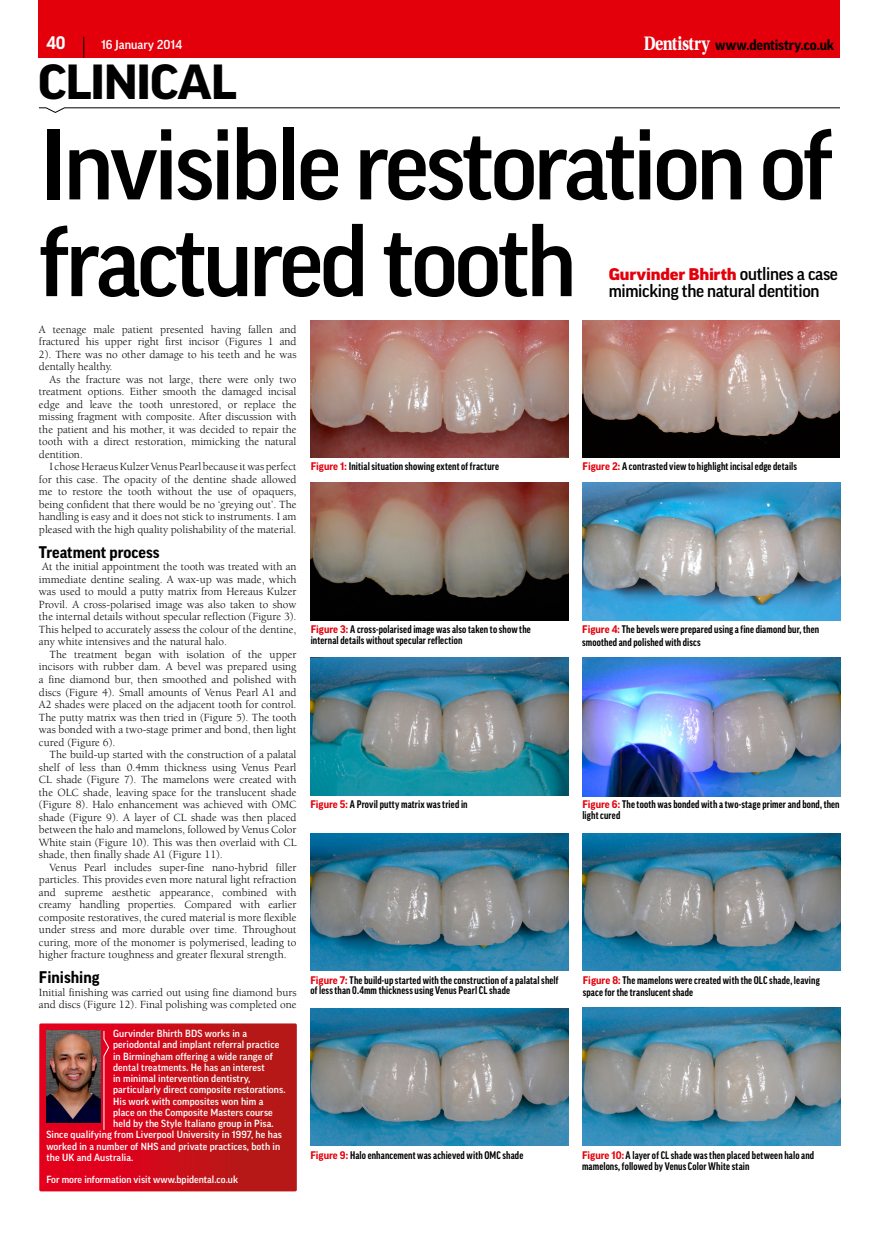
<style>
.page{position:relative;width:879px;height:1234px;background:#fff}
.page>*{position:absolute;margin:0;border:0;box-sizing:border-box;transform-origin:0 0}
.t1{font:500 96.62px/96.6px "Good Pro";letter-spacing:-.04em;color:#000}
.t2{font:700 expanded 47.5px "Good Pro";letter-spacing:-.045em;color:#000}
.t3{font:500 17.5px "Good Pro";letter-spacing:-.02em;color:#000}
.t4{font:700 17.5px "Good Pro";color:#fff}
.t5{font:900 expanded 16.25px "Good Pro";letter-spacing:-.015em;color:#e3000b}
.t6{font:700 16.25px "Good Pro";color:#000}
.t7{font:700 14.25px "Good Pro";letter-spacing:-.01em;color:#000}
.t8{font:500 12.5px "Good Pro";color:#fff}
.t9{font:11.25px/12.5px "Berkeley";color:#000;text-align:justify}
.t10{font:700 condensed 10.62px/10.5px "Good Pro";letter-spacing:.015em;color:#000}
.t11{font:500 10px "Good Pro";letter-spacing:.01em;color:#fff}
.s1{font-family:"Utopia Std";font-size:20.5px;color:#fff}
.s2{font-weight:500;font-stretch:normal;font-size:17.5px;color:#000}
.s3{font-stretch:normal;color:#e3000b}
</style>
<div class="page">
<div style="left:39px;top:0;width:801px;height:58px;background:#e3000b"></div>
<svg style="left:84px;top:37px;width:1px;height:21px"></svg>
<svg style="left:39px;top:107px;width:801px;height:6px"></svg>
<svg style="left:39px;top:1023px;width:258px;height:168px;background:#bf1620"></svg>
<img style="left:311px;top:320px;width:257px;height:137px">
<img style="left:582px;top:320px;width:257px;height:137px">
<img style="left:311px;top:483px;width:257px;height:137px">
<img style="left:582px;top:483px;width:258px;height:137px">
<img style="left:310px;top:658px;width:258px;height:137px">
<img style="left:582px;top:658px;width:258px;height:137px">
<img style="left:310px;top:833px;width:259px;height:137px">
<img style="left:582px;top:833px;width:258px;height:137px">
<img style="left:310px;top:1008px;width:259px;height:137px">
<img style="left:582px;top:1007px;width:258px;height:138px">
<h3 class="t4" style="left:46px;top:33px;width:21px">40</h3>
<p class="t8" style="left:101px;top:38px;width:83px">16 January 2014</p>
<p class="t7" style="left:644px;top:36px;width:192px"><span class="s1">Dentistry</span> www.dentistry.co.uk</p>
<h2 class="t2" style="left:38px;top:55px;width:201px">CLINICAL</h2>
<h1 class="t1" style="left:39px;top:116px;width:796px">Invisible restoration of fractured tooth</h1>
<h3 class="t5" style="left:609px;top:265px;width:231px">Gurvinder Bhirth <span class="s2">outlines a case</span></h3>
<h3 class="t3" style="left:609px;top:280px;width:212px">mimicking the natural dentition</h3>
<p class="t9" style="left:39px;top:323px;width:259px">A teenage male patient presented having fallen and fractured his upper right first incisor (Figures 1 and 2). There was no other damage to his teeth and he was dentally healthy.</p>
<p class="t9" style="left:39px;top:373px;width:259px;text-indent:11px">As the fracture was not large, there were only two treatment options. Either smooth the damaged incisal edge and leave the tooth unrestored, or replace the missing fragment with composite. After discussion with the patient and his mother, it was decided to repair the tooth with a direct restoration, mimicking the natural dentition.</p>
<p class="t9" style="left:39px;top:460px;width:259px;text-indent:11px">I chose Heraeus Kulzer Venus Pearl because it was perfect for this case. The opacity of the dentine shade allowed me to restore the tooth without the use of opaquers, being confident that there would be no ‘greying out’. The handling is easy and it does not stick to instruments. I am pleased with the high quality polishability of the material.</p>
<h3 class="t6" style="left:39px;top:543px;width:122px">Treatment process</h3>
<p class="t9" style="left:39px;top:560px;width:259px">At the initial appointment the tooth was treated with an immediate dentine sealing. A wax-up was made, which was used to mould a putty matrix from Hereaus Kulzer Provil. A cross-polarised image was also taken to show the internal details without specular reflection (Figure 3).<br>This helped to accurately assess the colour of the dentine, any white intensives and the natural halo.</p>
<p class="t9" style="left:39px;top:648px;width:259px;text-indent:11px">The treatment began with isolation of the upper incisors with rubber dam. A bevel was prepared using a fine diamond bur, then smoothed and polished with discs (Figure 4). Small amounts of Venus Pearl A1 and A2 shades were placed on the adjacent tooth for control.<br>The putty matrix was then tried in (Figure 5). The tooth was bonded with a two-stage primer and bond, then light cured (Figure 6).</p>
<p class="t9" style="left:39px;top:748px;width:259px;text-indent:11px">The build-up started with the construction of a palatal shelf of less than 0.4mm thickness using Venus Pearl CL shade (Figure 7). The mamelons were created with the OLC shade, leaving space for the translucent shade (Figure 8). Halo enhancement was achieved with OMC shade (Figure 9). A layer of CL shade was then placed between the halo and mamelons, followed by Venus Color White stain (Figure 10). This was then overlaid with CL shade, then finally shade A1 (Figure 11).</p>
<p class="t9" style="left:39px;top:860px;width:259px;text-indent:11px">Venus Pearl includes super-fine nano-hybrid filler particles. This provides even more natural light refraction and supreme aesthetic appearance, combined with creamy handling properties. Compared with earlier composite restoratives, the cured material is more flexible under stress and more durable over time. Throughout curing, more of the monomer is polymerised, leading to higher fracture toughness and greater flexural strength.</p>
<h3 class="t6" style="left:39px;top:968px;width:62px">Finishing</h3>
<p class="t9" style="left:39px;top:985px;width:259px">Initial finishing was carried out using fine diamond burs and discs (Figure 12). Final polishing was completed one</p>
<p class="t11" style="left:113px;top:1027px;width:135px">Gurvinder Bhirth BDS works in a</p>
<p class="t11" style="left:113px;top:1038px;width:168px">periodontal and implant referral practice</p>
<p class="t11" style="left:113px;top:1049px;width:161px">in Birmingham offering a wide range of</p>
<p class="t11" style="left:113px;top:1061px;width:153px">dental treatments. He has an interest</p>
<p class="t11" style="left:113px;top:1072px;width:139px">in minimal intervention dentistry,</p>
<p class="t11" style="left:113px;top:1083px;width:174px">particularly direct composite restorations.</p>
<p class="t11" style="left:113px;top:1094px;width:152px">His work with composites won him a</p>
<p class="t11" style="left:113px;top:1106px;width:161px">place on the Composite Masters course</p>
<p class="t11" style="left:113px;top:1117px;width:162px">held by the Style Italiano group in Pisa.</p>
<p class="t11" style="left:46px;top:1128px;width:237px">Since qualifying from Liverpool University in 1997, he has</p>
<p class="t11" style="left:46px;top:1139px;width:235px">worked in a number of NHS and private practices, both in</p>
<p class="t11" style="left:46px;top:1151px;width:89px">the UK and Australia.</p>
<p class="t11" style="left:46px;top:1173px;width:193px">For more information visit www.bpidental.co.uk</p>
<p class="t10" style="left:311px;top:461px;width:190px"><span class="s3">Figure 1:</span> Initial situation showing extent of fracture</p>
<p class="t10" style="left:582px;top:461px;width:216px"><span class="s3">Figure 2:</span> A contrasted view to highlight incisal edge details</p>
<p class="t10" style="left:311px;top:624px;width:222px"><span class="s3">Figure 3:</span> A cross-polarised image was also taken to show the internal details without specular reflection</p>
<p class="t10" style="left:582px;top:623px;width:238px;line-height:12.8px"><span class="s3">Figure 4:</span> The bevels were prepared using a fine diamond bur, then smoothed and polished with discs</p>
<p class="t10" style="left:310px;top:799px;width:159px"><span class="s3">Figure 5:</span> A Provil putty matrix was tried in</p>
<p class="t10" style="left:582px;top:799px;width:259px"><span class="s3">Figure 6:</span> The tooth was bonded with a two-stage primer and bond, then light cured</p>
<p class="t10" style="left:310px;top:974px;width:250px"><span class="s3">Figure 7:</span> The build-up started with the construction of a palatal shelf of less than 0.4mm thickness using Venus Pearl CL shade</p>
<p class="t10" style="left:583px;top:973px;width:238px;line-height:12.8px"><span class="s3">Figure 8:</span> The mamelons were created with the OLC shade, leaving space for the translucent shade</p>
<p class="t10" style="left:310px;top:1149px;width:214px"><span class="s3">Figure 9:</span> Halo enhancement was achieved with OMC shade</p>
<p class="t10" style="left:582px;top:1149px;width:234px"><span class="s3">Figure 10:</span> A layer of CL shade was then placed between halo and mamelons, followed by Venus Color White stain</p>
</div>
